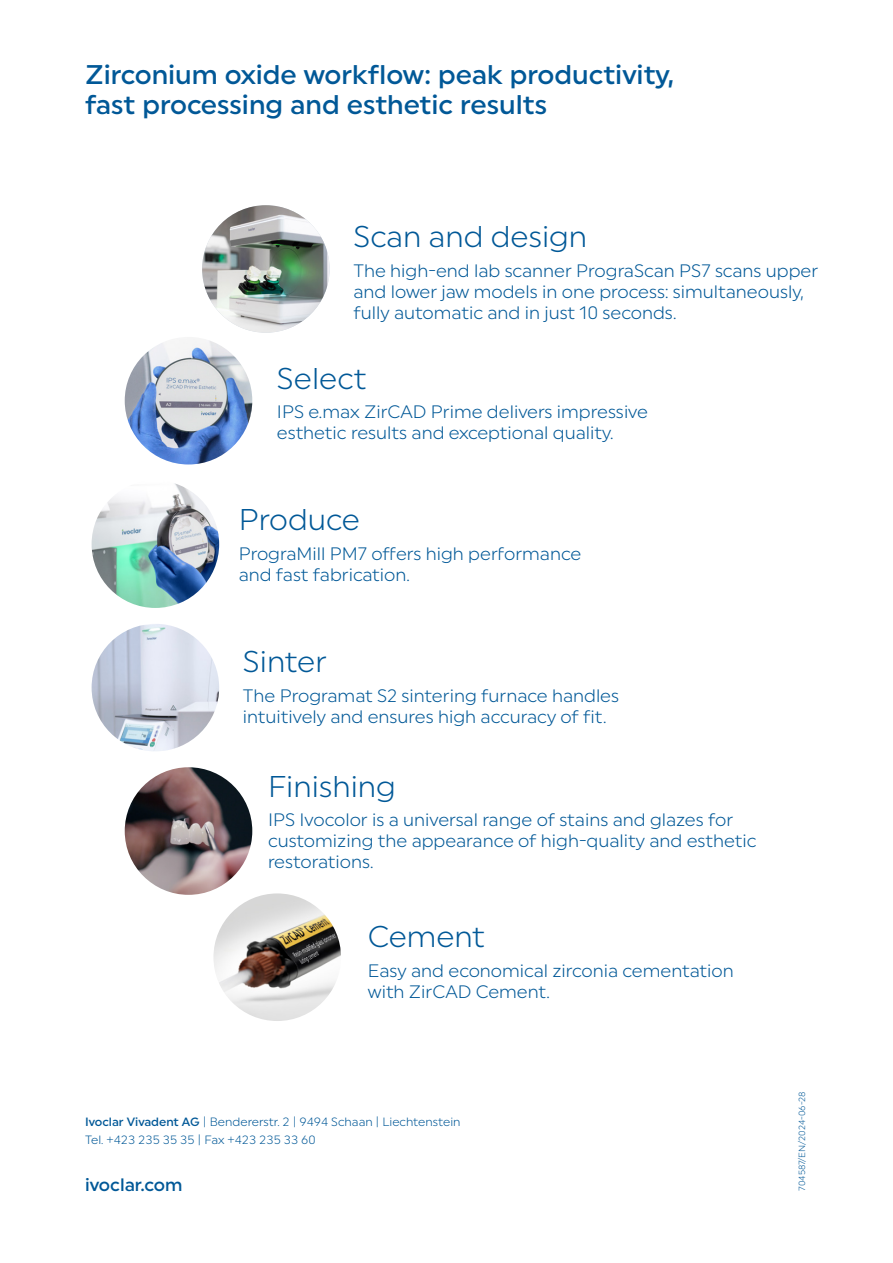
<style>
.page{position:relative;width:893px;height:1263px;background:#fff}
.page>*{position:absolute;margin:0;border:0;box-sizing:border-box;transform-origin:0 0}
.t1{font:30px "Uniform Pro Ivoclar Lgt";color:#015897}
.t2{font:500 27px/30px "Uniform Pro Ivoclar";color:#015897}
.t3{font:18px/21px "Uniform Pro Ivoclar Lgt";color:#015897}
.t4{font:500 18px "Uniform Pro Ivoclar";color:#015897}
.t5{font:12px/18px "Uniform Pro Ivoclar Lgt";color:#015897}
.t6{font:9px "Uniform Pro Ivoclar Lgt";color:#015897}
.s1{font-family:"Uniform Pro Ivoclar";font-weight:500}
</style>
<div class="page">
<img style="left:213px;top:893px;width:128px;height:128px">
<img style="left:125px;top:767px;width:127px;height:128px;border-radius:64px">
<img style="left:202px;top:205px;width:128px;height:128px;border-radius:64px">
<img style="left:125px;top:337px;width:127px;height:127px;border-radius:64px">
<img style="left:92px;top:480px;width:127px;height:128px;border-radius:64px">
<img style="left:92px;top:624px;width:127px;height:127px;border-radius:64px">
<h2 class="t2" style="left:85px;top:59px;width:590px">Zirconium oxide workflow: peak productivity, fast processing and esthetic results</h2>
<h1 class="t1" style="left:353px;top:219px;width:235px">Scan and design</h1>
<p class="t3" style="left:353px;top:260px;width:466px">The high-end lab scanner PrograScan PS7 scans upper and lower jaw models in one process: simultaneously, fully automatic and in just 10 seconds.</p>
<h1 class="t1" style="left:277px;top:361px;width:91px">Select</h1>
<p class="t3" style="left:277px;top:401px;width:373px">IPS e.max ZirCAD Prime delivers impressive esthetic results and exceptional quality.</p>
<h1 class="t1" style="left:239px;top:502px;width:123px">Produce</h1>
<p class="t3" style="left:239px;top:543px;width:344px">PrograMill PM7 offers high performance and fast fabrication.</p>
<h1 class="t1" style="left:243px;top:644px;width:85px">Sinter</h1>
<p class="t3" style="left:243px;top:685px;width:378px">The Programat S2 sintering furnace handles intuitively and ensures high accuracy of fit.</p>
<h1 class="t1" style="left:268px;top:769px;width:129px">Finishing</h1>
<p class="t3" style="left:268px;top:809px;width:490px">IPS Ivocolor is a universal range of stains and glazes for customizing the appearance of high-quality and esthetic restorations.</p>
<h1 class="t1" style="left:368px;top:919px;width:119px">Cement</h1>
<p class="t3" style="left:368px;top:960px;width:367px">Easy and economical zirconia cementation with ZirCAD Cement.</p>
<p class="t5" style="left:85px;top:1112px;width:377px"><span class="s1">Ivoclar Vivadent AG</span> | Bendererstr. 2 | 9494 Schaan | Liechtenstein<br>Tel. +423 235 35 35 | Fax +423 235 33 60</p>
<p class="t4" style="left:85px;top:1174px;width:99px">ivoclar.com</p>
<p class="t6" style="left:797px;top:1191px;width:101px;rotate:-90deg">704587/EN/2024-06-28</p>
</div>
